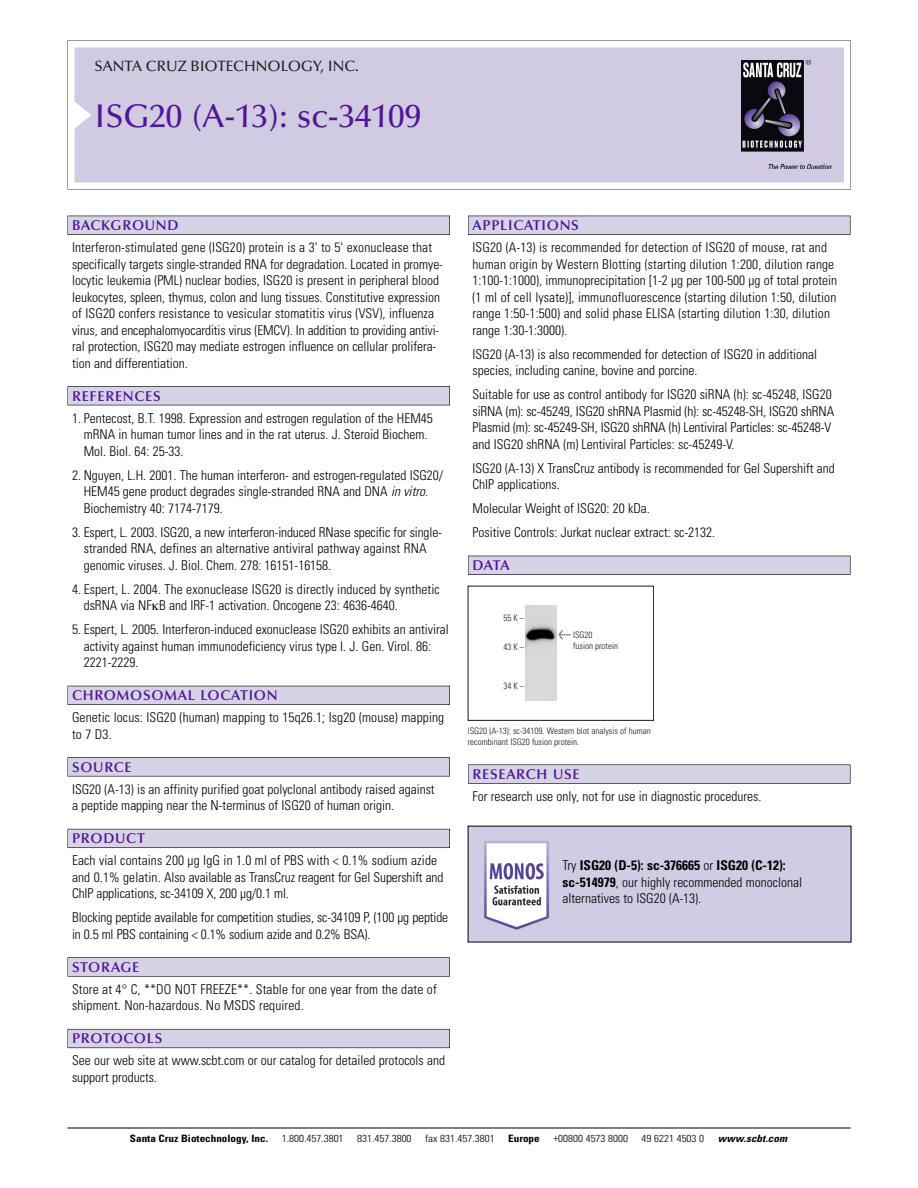
<style>
.page{position:relative;width:918px;height:1188px;background:#fff}
.page>*{position:absolute;margin:0;border:0;box-sizing:border-box;transform-origin:0 0}
.t1{font:500 33px "Optima";color:#511695}
.t2{font:500 15px "Optima";color:#231f20}
.t3{font:600 14.25px "Optima";letter-spacing:.05em;color:#511695}
.t4{font:300 condensed 13.5px/16.5px "Univers";color:#000}
.t5{font:300 condensed 10.2px "Univers";color:#000;scale:1.1 1}
.t6{font:700 condensed 10.2px "Univers";color:#000;scale:1.1 1}
.t7{font:italic 700 condensed 10.2px "Univers";letter-spacing:.005em;color:#000;scale:1.1 1}
.t8{font:9px/10.5px "Univers Condensed Light+DCQBOZ";color:#191919}
.s1{font-style:italic}
.s2{font-family:"Meta Plus Book Roman+QYNFWV";font-size:10.5px}
.s3{font-weight:700}
</style>
<div class="page">
<svg style="left:68px;top:40px;width:783px;height:149px"></svg>
<div style="left:74px;top:47px;width:770px;height:135px;background:#d1cae3"></div>
<img style="left:741px;top:60px;width:90px;height:108px">
<div style="left:68px;top:216px;width:382px;height:19px;background:#525155"></div>
<div style="left:68px;top:216px;width:381px;height:18px;background:#d7d3e7"></div>
<div style="left:68px;top:386px;width:382px;height:19px;background:#525155"></div>
<div style="left:68px;top:387px;width:381px;height:18px;background:#d7d3e7"></div>
<div style="left:68px;top:686px;width:382px;height:19px;background:#525158"></div>
<div style="left:68px;top:686px;width:381px;height:18px;background:#d7d3e7"></div>
<div style="left:68px;top:757px;width:382px;height:19px;background:#575759"></div>
<div style="left:68px;top:758px;width:381px;height:18px;background:#d7d3e7"></div>
<div style="left:68px;top:829px;width:382px;height:19px;background:#5b5a62"></div>
<div style="left:68px;top:829px;width:381px;height:18px;background:#d7d3e7"></div>
<div style="left:68px;top:957px;width:382px;height:20px;background:#626263"></div>
<div style="left:68px;top:958px;width:381px;height:18px;background:#d7d3e7"></div>
<div style="left:68px;top:1029px;width:382px;height:19px;background:#66646d"></div>
<div style="left:68px;top:1030px;width:381px;height:18px;background:#d7d3e7"></div>
<div style="left:468px;top:216px;width:382px;height:19px;background:#525155"></div>
<div style="left:468px;top:216px;width:382px;height:18px;background:#d7d3e7"></div>
<div style="left:468px;top:556px;width:382px;height:19px;background:#515055"></div>
<div style="left:468px;top:556px;width:382px;height:18px;background:#d7d3e7"></div>
<svg style="left:468px;top:764px;width:382px;height:20px"></svg>
<div style="left:468px;top:765px;width:382px;height:18px;background:#d7d3e7"></div>
<hr style="left:68px;top:1128px;width:782px;height:1px;background:#000">
<div style="left:468px;top:586px;width:186px;height:135px;border:1px solid #191919"></div>
<img style="left:525px;top:605px;width:31px;height:96px">
<img style="left:470px;top:828px;width:379px;height:112px">
<p class="t2" style="left:94px;top:61px;width:266px">SANTA CRUZ BIOTECHNOLOGY, INC.</p>
<h1 class="t1" style="left:94px;top:103px;width:328px">ISG20 (A-13): sc-34109</h1>
<p class="t3" style="left:72px;top:219px;width:108px">BACKGROUND</p>
<p class="t4" style="left:72px;top:240px;width:373px">Interferon-stimulated gene (ISG20) protein is a 3' to 5' exonuclease that specifically targets single-stranded RNA for degradation. Located in promye&shy;locytic leukemia (PML) nuclear bodies, ISG20 is present in peripheral blood leukocytes, spleen, thymus, colon and lung tissues. Constitutive expression of ISG20 confers resistance to vesicular stomatitis virus (VSV), influenza virus, and encephalomyocarditis virus (EMCV). In addition to providing antivi&shy;ral protection, ISG20 may mediate estrogen influence on cellular prolifera&shy;tion and differentiation.</p>
<p class="t3" style="left:72px;top:390px;width:90px">REFERENCES</p>
<p class="t4" style="left:84px;top:411px;width:351px;text-indent:-12px">1. Pentecost, B.T. 1998. Expression and estrogen regulation of the HEM45 mRNA in human tumor lines and in the rat uterus. J. Steroid Biochem.<br>Mol. Biol. 64: 25-33.</p>
<p class="t4" style="left:84px;top:468px;width:361px;text-indent:-12px">2. Nguyen, L.H. 2001. The human interferon- and estrogen-regulated ISG20/<br>HEM45 gene product degrades single-stranded RNA and DNA <span class="s1">in vitro.<br></span>Biochemistry 40: 7174-7179.</p>
<p class="t4" style="left:84px;top:525px;width:360px;text-indent:-12px">3. Espert, L. 2003. ISG20, a new interferon-induced RNase specific for single&shy;stranded RNA, defines an alternative antiviral pathway against RNA genomic viruses. J. Biol. Chem. 278: 16151-16158.</p>
<p class="t4" style="left:84px;top:582px;width:358px;text-indent:-12px">4. Espert, L. 2004. The exonuclease ISG20 is directly induced by synthetic dsRNA via NF B and IRF-1 activation. Oncogene 23: 4636-4640.</p>
<p class="t4" style="left:84px;top:622px;width:367px;text-indent:-12px">5. Espert, L. 2005. Interferon-induced exonuclease ISG20 exhibits an antiviral activity against human immunodeficiency virus type I. J. Gen. Virol. 86:<br>2221-2229.</p>
<p class="t3" style="left:72px;top:690px;width:207px">CHROMOSOMAL LOCATION</p>
<p class="t4" style="left:72px;top:710px;width:374px">Genetic locus: ISG20 (human) mapping to 15q26.1; Isg20 (mouse) mapping to 7 D3.</p>
<p class="t3" style="left:72px;top:761px;width:61px">SOURCE</p>
<p class="t4" style="left:72px;top:782px;width:364px">ISG20 (A-13) is an affinity purified goat polyclonal antibody raised against a peptide mapping near the N-terminus of ISG20 of human origin.</p>
<p class="t3" style="left:72px;top:833px;width:74px">PRODUCT</p>
<p class="t4" style="left:72px;top:853px;width:373px">Each vial contains 200 µg IgG in 1.0 ml of PBS with &lt; 0.1% sodium azide and 0.1% gelatin. Also available as TransCruz reagent for Gel Supershift and<br>ChIP applications, sc-34109 X, 200 µg/0.1 ml.</p>
<p class="t4" style="left:72px;top:910px;width:378px">Blocking peptide available for competition studies, sc-34109 P, (100 µg peptide in 0.5 ml PBS containing &lt; 0.1% sodium azide and 0.2% BSA).</p>
<p class="t3" style="left:72px;top:961px;width:69px">STORAGE</p>
<p class="t4" style="left:72px;top:982px;width:366px">Store at 4° C, **DO NOT FREEZE**. Stable for one year from the date of shipment. Non-hazardous. No MSDS required.</p>
<p class="t3" style="left:72px;top:1033px;width:92px">PROTOCOLS</p>
<p class="t4" style="left:72px;top:1054px;width:375px">See our web site at www.scbt.com or our catalog for detailed protocols and support products.</p>
<p class="t3" style="left:473px;top:219px;width:108px">APPLICATIONS</p>
<p class="t4" style="left:473px;top:240px;width:366px">ISG20 (A-13) is recommended for detection of ISG20 of mouse, rat and human origin by Western Blotting (starting dilution 1:200, dilution range 1:100-1:1000), immunoprecipitation [1-2 µg per 100-500 µg of total protein (1 ml of cell lysate)], immunofluorescence (starting dilution 1:50, dilution range 1:50-1:500) and solid phase ELISA (starting dilution 1:30, dilution range 1:30-1:3000).</p>
<p class="t4" style="left:473px;top:347px;width:346px">ISG20 (A-13) is also recommended for detection of ISG20 in additional species, including canine, bovine and porcine.</p>
<p class="t4" style="left:473px;top:387px;width:363px">Suitable for use as control antibody for ISG20 siRNA (h): sc-45248, ISG20 siRNA (m): sc-45249, ISG20 shRNA Plasmid (h): sc-45248-SH, ISG20 shRNA Plasmid (m): sc-45249-SH, ISG20 shRNA (h) Lentiviral Particles: sc-45248-V and ISG20 shRNA (m) Lentiviral Particles: sc-45249-V.</p>
<p class="t4" style="left:473px;top:461px;width:364px">ISG20 (A-13) X TransCruz antibody is recommended for Gel Supershift and<br>ChIP applications.</p>
<p class="t4" style="left:473px;top:497px;width:244px;line-height:24px">Molecular Weight of ISG20: 20 kDa.<br>Positive Controls: Jurkat nuclear extract: sc-2132.</p>
<p class="t3" style="left:473px;top:560px;width:39px">DATA</p>
<p class="t8" style="left:503px;top:613px;width:22px">55K–</p>
<p class="t8" style="left:503px;top:643px;width:22px">43K–</p>
<p class="t8" style="left:503px;top:682px;width:22px">34K–</p>
<p class="t8" style="left:573px;top:630px;width:46px;text-indent:-15px"><span class="s2">&lt;</span> ISG20<br>fusion protein</p>
<p class="t8" style="left:468px;top:727px;width:185px">ISG20 (A-13): sc-34109. Western blot analysis of human recombinant ISG20 fusion protein.</p>
<p class="t3" style="left:473px;top:768px;width:109px">RESEARCH USE</p>
<p class="t4" style="left:473px;top:789px;width:290px">For research use only, not for use in diagnostic procedures.</p>
<p class="t4" style="left:563px;top:858px;width:241px">Try <span class="s3">ISG20 (D-5): sc-376665</span> or <span class="s3">ISG20 (C-12): sc-514979</span>, our highly recommended monoclonal alternatives to ISG20 (A-13).</p>
<p class="t6" style="left:130px;top:1135px;width:127px">Santa Cruz Biotechnology, Inc.</p>
<p class="t5" style="left:282px;top:1135px;width:58px">1.800.457.3801</p>
<p class="t5" style="left:357px;top:1135px;width:51px">831.457.3800</p>
<p class="t5" style="left:425px;top:1135px;width:65px">fax 831.457.3801</p>
<p class="t6" style="left:508px;top:1135px;width:30px">Europe</p>
<p class="t5" style="left:553px;top:1135px;width:69px">+00800 4573 8000</p>
<p class="t5" style="left:642px;top:1135px;width:58px">49 6221 4503 0</p>
<p class="t7" style="left:718px;top:1135px;width:64px">www.scbt.com</p>
</div>
